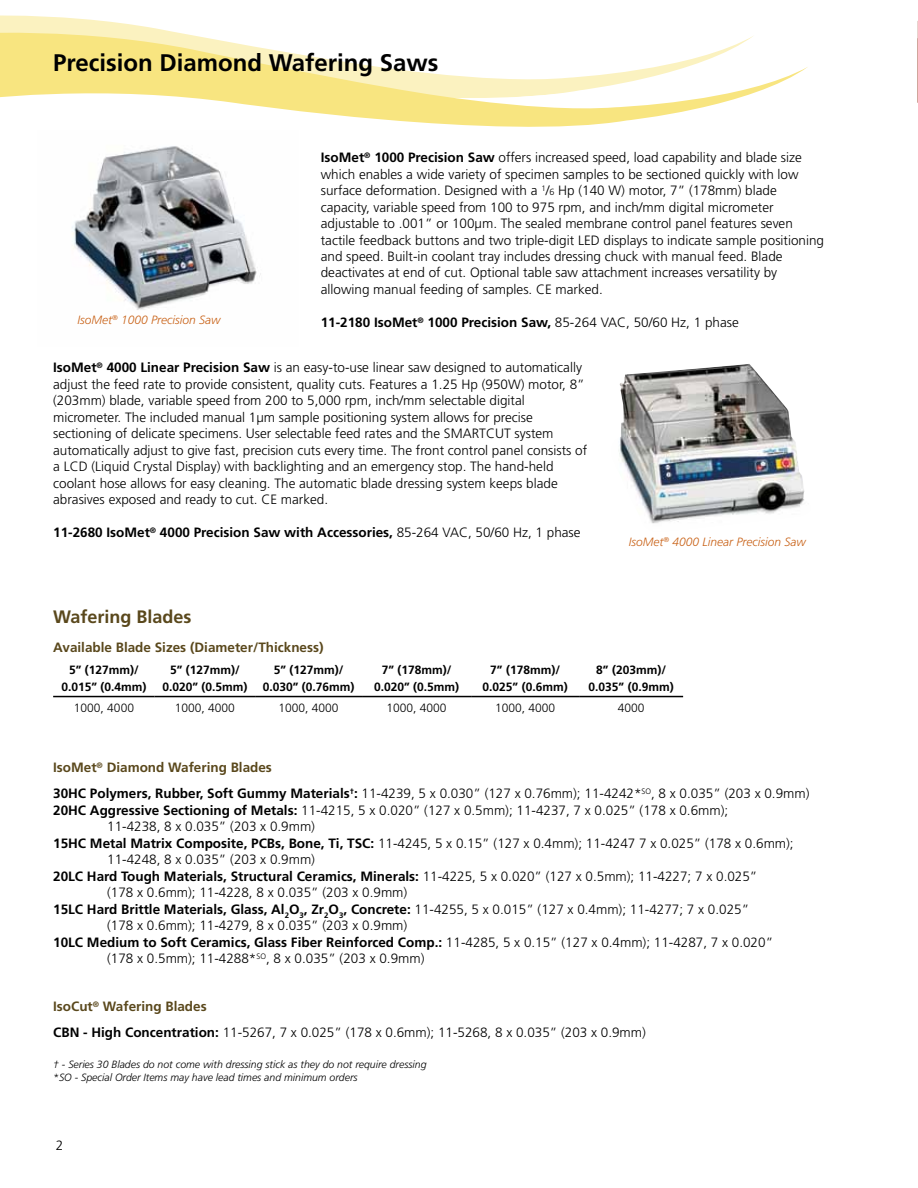
<style>
.page{position:relative;width:918px;height:1188px;background:#fff}
.page>*{position:absolute;margin:0;border:0;box-sizing:border-box;transform-origin:0 0}
.t1{font:700 24px "Frutiger LT Std";color:#000}
.t2{font:700 18px "Frutiger LT Std";color:#5a481c}
.t3{font:300 13.5px/16.5px "Frutiger LT Std";color:#000}
.t4{font:700 13.5px "Frutiger LT Std";color:#000}
.t5{font:700 13.5px "Frutiger LT Std";color:#5a481c}
.t6{font:700 12px/16.5px "Frutiger LT Std";color:#000;text-align:center}
.t7{font:italic 300 12px "Frutiger LT Std";color:#c96319}
.t8{font:300 12px "Frutiger LT Std";color:#000}
.t9{font:italic 300 10.5px/12.6px "Frutiger LT Std";color:#000}
.s1{font-weight:700}
.s2{font-size:9px}
.s3{font-weight:300}
</style>
<div class="page">
<svg style="left:0;top:15px;width:758px;height:112px"></svg>
<img style="left:72px;top:146px;width:189px;height:164px">
<img style="left:619px;top:364px;width:186px;height:160px">
<hr style="left:53px;top:696px;width:102px;height:1px;background:#000">
<hr style="left:155px;top:696px;width:100px;height:1px;background:#000">
<hr style="left:255px;top:696px;width:107px;height:1px;background:#000">
<hr style="left:362px;top:696px;width:109px;height:1px;background:#000">
<hr style="left:471px;top:696px;width:108px;height:1px;background:#000">
<hr style="left:579px;top:696px;width:104px;height:1px;background:#000">
<svg style="left:917px;top:21px;width:1px;height:82px"></svg>
<h1 class="t1" style="left:53px;top:48px;width:387px">Precision Diamond Wafering Saws</h1>
<p class="t3" style="left:321px;top:149px;width:505px"><span class="s1">IsoMet</span><sup>®</sup> <span class="s1">1000 Precision Saw</span> offers increased speed, load capability and blade size which enables a wide variety of specimen samples to be sectioned quickly with low surface deformation. Designed with a <sup>1</sup>/<span class="s2">6</span> Hp (140 W) motor, 7” (178mm) blade capacity, variable speed from 100 to 975 rpm, and inch/mm digital micrometer adjustable to .001” or 100μm. The sealed membrane control panel features seven tactile feedback buttons and two triple-digit LED displays to indicate sample positioning and speed. Built-in coolant tray includes dressing chuck with manual feed. Blade deactivates at end of cut. Optional table saw attachment increases versatility by allowing manual feeding of samples. CE marked.</p>
<p class="t4" style="left:321px;top:314px;width:420px">11-2180 IsoMet<sup>®</sup> 1000 Precision Saw, <span class="s3">85-264 VAC, 50/60 Hz, 1 phase</span></p>
<p class="t3" style="left:53px;top:359px;width:536px"><span class="s1">IsoMet</span><sup>®</sup> <span class="s1">4000 Linear Precision Saw</span> is an easy-to-use linear saw designed to automatically adjust the feed rate to provide consistent, quality cuts. Features a 1.25 Hp (950W) motor, 8” (203mm) blade, variable speed from 200 to 5,000 rpm, inch/mm selectable digital micrometer. The included manual 1μm sample positioning system allows for precise sectioning of delicate specimens. User selectable feed rates and the SMARTCUT system automatically adjust to give fast, precision cuts every time. The front control panel consists of a LCD (Liquid Crystal Display) with backlighting and an emergency stop. The hand-held coolant hose allows for easy cleaning. The automatic blade dressing system keeps blade abrasives exposed and ready to cut. CE marked.</p>
<p class="t4" style="left:53px;top:524px;width:529px">11-2680 IsoMet<sup>®</sup> 4000 Precision Saw with Accessories, <span class="s3">85-264 VAC, 50/60 Hz, 1 phase</span></p>
<p class="t7" style="left:78px;top:313px;width:144px">IsoMet<sup>®</sup> 1000 Precision Saw</p>
<p class="t7" style="left:629px;top:535px;width:178px">IsoMet<sup>®</sup> 4000 Linear Precision Saw</p>
<h2 class="t2" style="left:53px;top:606px;width:140px">Wafering Blades</h2>
<p class="t5" style="left:53px;top:640px;width:272px">Available Blade Sizes (Diameter/Thickness)</p>
<p class="t6" style="left:61px;top:662px;width:87px">5” (127mm)/<br>0.015” (0.4mm)</p>
<p class="t6" style="left:162px;top:662px;width:87px">5” (127mm)/<br>0.020” (0.5mm)</p>
<p class="t6" style="left:263px;top:662px;width:93px">5” (127mm)/<br>0.030” (0.76mm)</p>
<p class="t6" style="left:374px;top:662px;width:87px">7” (178mm)/<br>0.020” (0.5mm)</p>
<p class="t6" style="left:483px;top:662px;width:87px">7” (178mm)/<br>0.025” (0.6mm)</p>
<p class="t6" style="left:589px;top:662px;width:87px">8” (203mm)/<br>0.035” (0.9mm)</p>
<p class="t8" style="left:74px;top:701px;width:62px">1000, 4000</p>
<p class="t8" style="left:175px;top:701px;width:62px">1000, 4000</p>
<p class="t8" style="left:279px;top:701px;width:62px">1000, 4000</p>
<p class="t8" style="left:387px;top:701px;width:62px">1000, 4000</p>
<p class="t8" style="left:495px;top:701px;width:62px">1000, 4000</p>
<p class="t8" style="left:618px;top:701px;width:28px">4000</p>
<p class="t5" style="left:53px;top:760px;width:220px">IsoMet<sup>®</sup> Diamond Wafering Blades</p>
<p class="t3" style="left:53px;top:786px;width:758px"><span class="s1">30HC Polymers, Rubber, Soft Gummy Materials</span><sup>†</sup><span class="s1">:</span> 11-4239, 5 x 0.030” (127 x 0.76mm); 11-4242*<sup>SO</sup>, 8 x 0.035” (203 x 0.9mm)</p>
<p class="t3" style="left:53px;top:802px;width:677px"><span class="s1">20HC Aggressive Sectioning of Metals:</span> 11-4215, 5 x 0.020” (127 x 0.5mm); 11-4237, 7 x 0.025” (178 x 0.6mm);</p>
<p class="t3" style="left:107px;top:819px;width:209px">11-4238, 8 x 0.035” (203 x 0.9mm)</p>
<p class="t3" style="left:53px;top:835px;width:742px"><span class="s1">15HC Metal Matrix Composite, PCBs, Bone, Ti, TSC:</span> 11-4245, 5 x 0.15” (127 x 0.4mm); 11-4247 7 x 0.025” (178 x 0.6mm);</p>
<p class="t3" style="left:107px;top:852px;width:209px">11-4248, 8 x 0.035” (203 x 0.9mm)</p>
<p class="t4" style="left:53px;top:868px;width:706px">20LC Hard Tough Materials, Structural Ceramics, Minerals: <span class="s3">11-4225, 5 x 0.020” (127 x 0.5mm); 11-4227; 7 x 0.025”</span></p>
<p class="t3" style="left:107px;top:885px;width:302px">(178 x 0.6mm); 11-4228, 8 x 0.035” (203 x 0.9mm)</p>
<p class="t4" style="left:53px;top:901px;width:698px">15LC Hard Brittle Materials, Glass, Al<sub>2</sub>O<sub>3</sub>, Zr<sub>2</sub>O<sub>3</sub>, Concrete: <span class="s3">11-4255, 5 x 0.015” (127 x 0.4mm); 11-4277; 7 x 0.025”</span></p>
<p class="t3" style="left:107px;top:918px;width:302px">(178 x 0.6mm); 11-4279, 8 x 0.035” (203 x 0.9mm)</p>
<p class="t4" style="left:53px;top:934px;width:722px">10LC Medium to Soft Ceramics, Glass Fiber Reinforced Comp.: <span class="s3">11-4285, 5 x 0.15” (127 x 0.4mm); 11-4287, 7 x 0.020”</span></p>
<p class="t3" style="left:107px;top:951px;width:319px">(178 x 0.5mm); 11-4288*<sup>SO</sup>, 8 x 0.035” (203 x 0.9mm)</p>
<p class="t5" style="left:53px;top:999px;width:155px">IsoCut<sup>®</sup> Wafering Blades</p>
<p class="t3" style="left:53px;top:1025px;width:594px"><span class="s1">CBN - High Concentration:</span> 11-5267, 7 x 0.025” (178 x 0.6mm); 11-5268, 8 x 0.035” (203 x 0.9mm)</p>
<p class="t9" style="left:53px;top:1058px;width:375px">† - Series 30 Blades do not come with dressing stick as they do not require dressing *SO - Special Order Items may have lead times and minimum orders</p>
<p class="t3" style="left:56px;top:1138px;width:9px">2</p>
</div>
